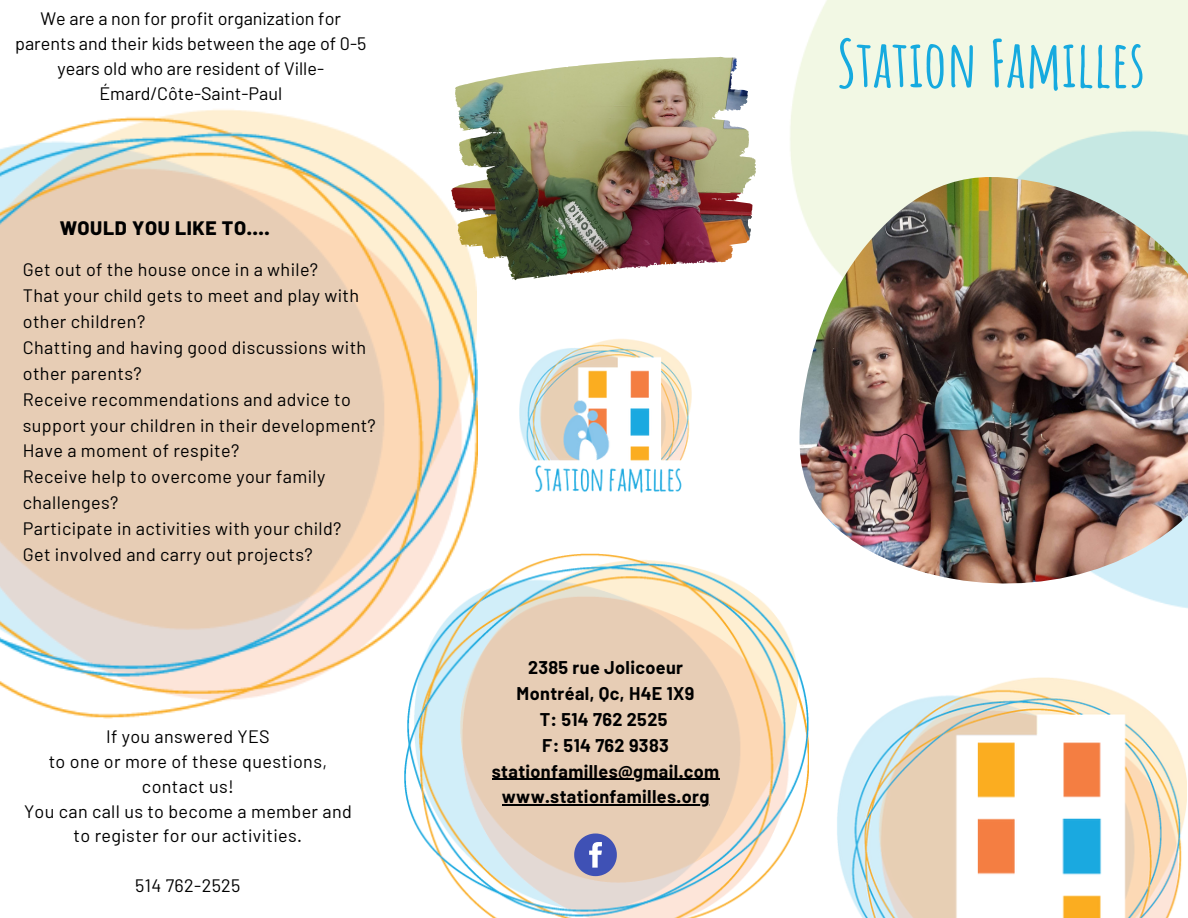
<style>
.page{position:relative;width:1188px;height:918px;background:#fff}
.page>*{position:absolute;margin:0;border:0;box-sizing:border-box;transform-origin:0 0}
.t1{font:700 64.5px "Amatic SC";color:#16aadf}
.t2{font:800 19.5px "Barlow";letter-spacing:.03em;color:#000}
.t3{font:18px/25.8px "Barlow";letter-spacing:.02em;color:#000}
.t4{font:18px/24.8px "Barlow";color:#000;text-align:center}
.t5{font:700 18px "Barlow";letter-spacing:.02em;color:#000}
</style>
<div class="page">
<img style="left:463px;top:56px;width:346px;height:725px">
<img style="left:771px;top:0;width:417px;height:372px">
<img style="left:954px;top:117px;width:234px;height:492px">
<img style="left:799px;top:168px;width:389px;height:433px">
<img style="left:712px;top:69px;width:44px;height:97px">
<img style="left:477px;top:287px;width:257px;height:257px">
<img style="left:404px;top:544px;width:404px;height:374px">
<img style="left:0;top:103px;width:477px;height:624px">
<img style="left:837px;top:677px;width:350px;height:241px">
<hr style="left:492px;top:779px;width:228px;height:1px;background:#000">
<hr style="left:502px;top:805px;width:208px;height:1px;background:#000">
<p class="t4" style="left:15px;top:6px;width:353px">We are a non for profit organization for parents and their kids between the age of 0-5 years old who are resident of Ville-Émard/Côte-Saint-Paul</p>
<p class="t2" style="left:60px;top:215px;width:211px">WOULD YOU LIKE TO….</p>
<p class="t3" style="left:23px;top:256px;width:297px">Get out of the house once in a while?</p>
<p class="t3" style="left:23px;top:282px;width:338px">That your child gets to meet and play with other children?</p>
<p class="t3" style="left:23px;top:334px;width:345px">Chatting and having good discussions with other parents?</p>
<p class="t3" style="left:23px;top:386px;width:355px">Receive recommendations and advice to support your children in their development?</p>
<p class="t3" style="left:23px;top:437px;width:218px">Have a moment of respite?</p>
<p class="t3" style="left:23px;top:463px;width:304px">Receive help to overcome your family challenges?</p>
<p class="t3" style="left:23px;top:515px;width:320px">Participate in activities with your child?</p>
<p class="t3" style="left:23px;top:541px;width:291px">Get involved and carry out projects?</p>
<p class="t3" style="left:106px;top:723px;width:165px">If you answered YES</p>
<p class="t3" style="left:49px;top:748px;width:280px">to one or more of these questions,</p>
<p class="t3" style="left:142px;top:773px;width:93px">contact us!</p>
<p class="t3" style="left:24px;top:798px;width:329px;line-height:24.8px;text-align:center">You can call us to become a member and to register for our activities.</p>
<p class="t3" style="left:135px;top:872px;width:107px">514 762-2525</p>
<p class="t5" style="left:528px;top:656px;width:157px">2385 rue Jolicoeur</p>
<p class="t5" style="left:517px;top:682px;width:179px">Montréal, Qc, H4E 1X9</p>
<p class="t5" style="left:540px;top:708px;width:129px">T: 514 762 2525</p>
<p class="t5" style="left:542px;top:734px;width:128px">F: 514 762 9383</p>
<p class="t5" style="left:492px;top:760px;width:229px">stationfamilles@gmail.com</p>
<p class="t5" style="left:502px;top:785px;width:209px">www.stationfamilles.org</p>
<p class="t1" style="left:837px;top:22px;width:310px">Station Familles</p>
</div>
